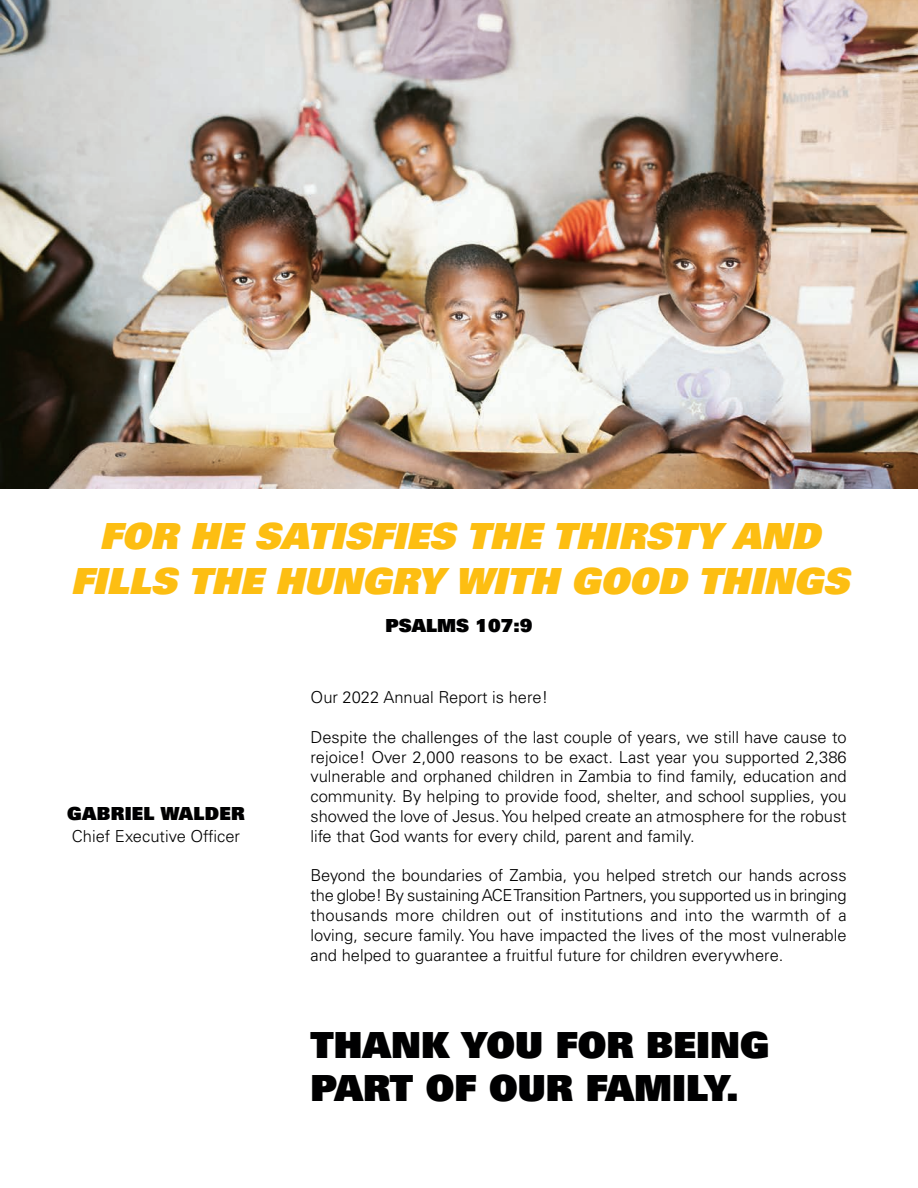
<style>
.page{position:relative;width:918px;height:1188px;background:#fff}
.page>*{position:absolute;margin:0;border:0;box-sizing:border-box;transform-origin:0 0}
.t1{font:36px "Univers LT Std X Black Obl";color:#fdbe12}
.t2{font:36px/43.2px "Univers LT Std X Black";color:#000001}
.t3{font:18px "Univers LT Std X Black";letter-spacing:.015em;color:#000001}
.t4{font:300 16.5px/19.8px "Univers LT Std";color:#000001;text-align:justify}
</style>
<div class="page">
<img style="left:0;top:0;width:918px;height:488px">
<p class="t1" style="left:100px;top:512px;width:722px">FOR HE SATISFIES THE THIRSTY AND</p>
<p class="t1" style="left:71px;top:557px;width:780px">FILLS THE HUNGRY WITH GOOD THINGS</p>
<p class="t3" style="left:67px;top:802px;width:179px">GABRIEL WALDER</p>
<p class="t4" style="left:72px;top:827px;width:170px">Chief Executive Officer</p>
<p class="t3" style="left:386px;top:614px;width:148px">PSALMS 107:9</p>
<p class="t4" style="left:310px;top:687px;width:239px">Our 2022 Annual Report is here!</p>
<p class="t4" style="left:310px;top:727px;width:538px">Despite the challenges of the last couple of years, we still have cause to rejoice! Over 2,000 reasons to be exact. Last year you supported 2,386 vulnerable and orphaned children in Zambia to find family, education and community. By helping to provide food, shelter, and school supplies, you showed the love of Jesus. You helped create an atmosphere for the robust life that God wants for every child, parent and family.</p>
<p class="t4" style="left:310px;top:866px;width:538px">Beyond the boundaries of Zambia, you helped stretch our hands across the globe! By sustaining ACE Transition Partners, you supported us in bringing thousands more children out of institutions and into the warmth of a loving, secure family. You have impacted the lives of the most vulnerable and helped to guarantee a fruitful future for children everywhere.</p>
<p class="t2" style="left:310px;top:1023px;width:461px">THANK YOU FOR BEING<br>PART OF OUR FAMILY.</p>
</div>
